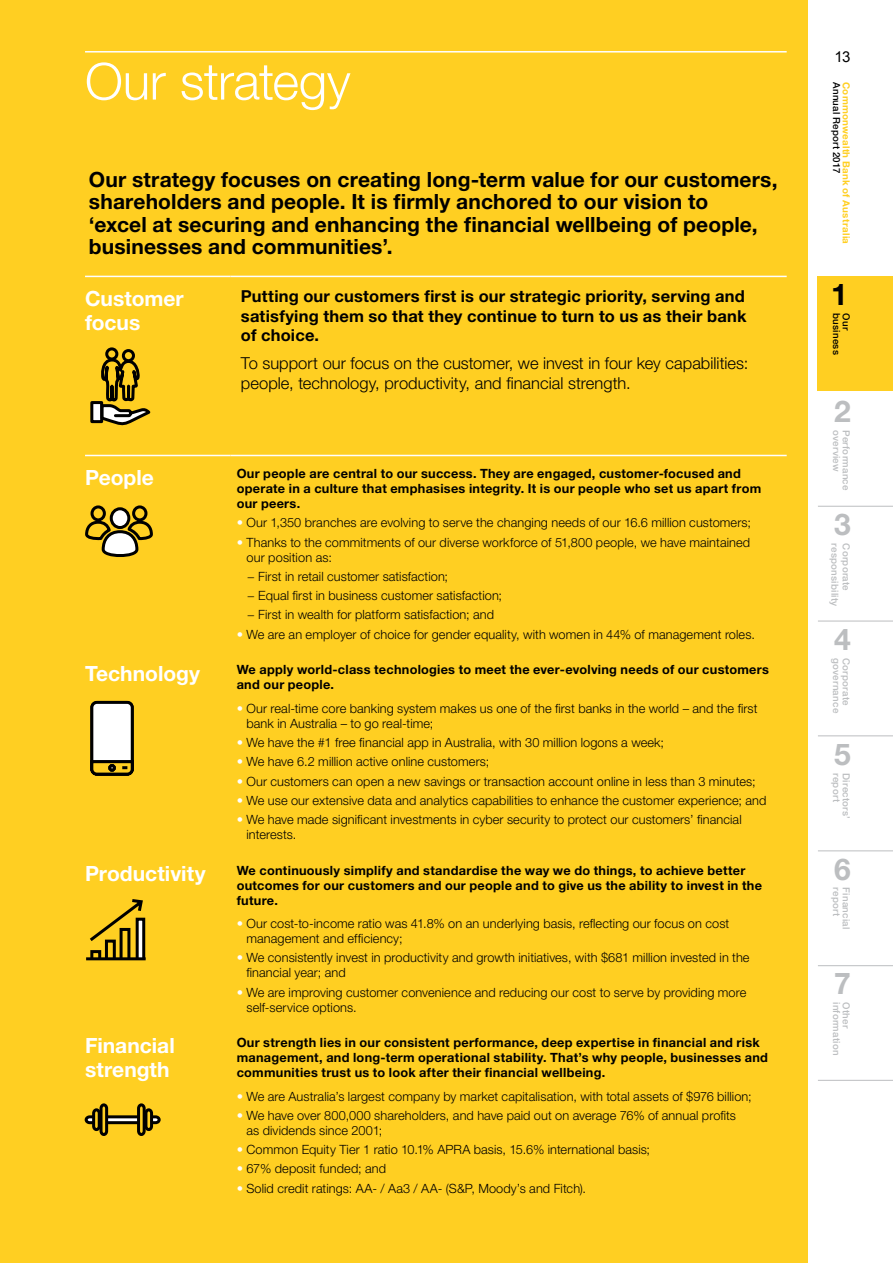
<style>
.page{position:relative;width:893px;height:1263px;background:#fff}
.page>*{position:absolute;margin:0;border:0;box-sizing:border-box;transform-origin:0 0}
.t1{font:300 51px "Helvetica Neue LT";letter-spacing:-.01em;color:#fff}
.t2{font:700 30px "Helvetica Neue LT";color:#bcbec0}
.t3{font:700 30px "Helvetica Neue LT";color:#000}
.t4{font:700 21px/22.5px "Helvetica Neue LT";letter-spacing:.005em;color:#000}
.t5{font:700 21px/24px "Helvetica Neue LT";color:#fff}
.t6{font:700 16.5px/19.5px "Helvetica Neue LT";letter-spacing:.01em;color:#000;text-align:justify}
.t7{font:300 16.5px/19.5px "Helvetica Neue LT";color:#000}
.t8{font:15px "Arial";color:#000}
.t9{font:300 12.75px/15px "Helvetica Neue LT";letter-spacing:.01em;color:#000}
.t10{font:700 12.75px/15px "Helvetica Neue LT";letter-spacing:.02em;color:#000}
.t11{font:500 9.75px "Helvetica Neue LT";letter-spacing:.02em;color:#bcbec0}
.t12{font:500 9.75px "Helvetica Neue LT";letter-spacing:.025em;color:#000}
.t13{font:700 9.75px "Helvetica Neue LT";letter-spacing:.03em;color:#ffcf22}
.s1{color:#fff}
</style>
<div class="page">
<div style="left:818px;top:276px;width:75px;height:115px;background:#ffcf22"></div>
<hr style="left:818px;top:506px;width:75px;height:1px;background:#bcbec0">
<hr style="left:818px;top:621px;width:75px;height:1px;background:#bcbec0">
<hr style="left:818px;top:735px;width:75px;height:1px;background:#bcbec0">
<hr style="left:818px;top:850px;width:75px;height:1px;background:#bcbec0">
<hr style="left:818px;top:965px;width:75px;height:1px;background:#bcbec0">
<hr style="left:818px;top:1080px;width:75px;height:1px;background:#bcbec0">
<div style="left:0;top:0;width:808px;height:1263px;background:#ffcf22"></div>
<hr style="left:85px;top:51px;width:702px;height:2px;background:#fff">
<svg style="left:85px;top:277px;width:702px;height:80px"></svg>
<hr style="left:85px;top:276px;width:146px;height:1px;background:#fff">
<hr style="left:231px;top:276px;width:556px;height:1px;background:#fff">
<hr style="left:85px;top:455px;width:146px;height:1px;background:#fff">
<hr style="left:231px;top:455px;width:556px;height:1px;background:#fff">
<svg style="left:85px;top:505px;width:68px;height:52px"></svg>
<svg style="left:87px;top:899px;width:58px;height:62px"></svg>
<div style="left:137px;top:919px;width:7px;height:41px;background:#fff"></div>
<div style="left:136px;top:918px;width:9px;height:43px;border:3px solid #000"></div>
<hr style="left:86px;top:957px;width:60px;height:3px;background:#000">
<div style="left:92px;top:702px;width:40px;height:72px;background:#fff;border-radius:5px"></div>
<div style="left:90px;top:701px;width:44px;height:75px;border:3px solid #000;border-radius:5px"></div>
<svg style="left:90px;top:759px;width:44px;height:17px"></svg>
<svg style="left:84px;top:1103px;width:77px;height:33px"></svg>
<div style="left:92px;top:403px;width:10px;height:19px;background:#fff"></div>
<div style="left:90px;top:401px;width:13px;height:22px;border:3px solid #000"></div>
<div style="left:107px;top:349px;width:10px;height:10px;background:#ffcf22;border-radius:50%"></div>
<div style="left:105px;top:347px;width:13px;height:13px;border:3px solid #000;border-radius:50%"></div>
<div style="left:123px;top:351px;width:10px;height:10px;background:#ffcf22;border-radius:50%"></div>
<div style="left:122px;top:349px;width:13px;height:13px;border:3px solid #000;border-radius:50%"></div>
<svg style="left:99px;top:357px;width:52px;height:69px"></svg>
<h1 class="t1" style="left:85px;top:50px;width:267px">Our strategy</h1>
<h3 class="t4" style="left:89px;top:167px;width:690px">Our strategy focuses on creating long-term value for our customers, shareholders and people. It is firmly anchored to our vision to<br>‘excel at securing and enhancing the financial wellbeing of people, businesses and communities’.</h3>
<h3 class="t5" style="left:85px;top:286px;width:100px">Customer focus</h3>
<p class="t6" style="left:241px;top:286px;width:507px">Putting our customers first is our strategic priority, serving and satisfying them so that they continue to turn to us as their bank of choice.</p>
<p class="t7" style="left:241px;top:353px;width:509px">To support our focus on the customer, we invest in four key capabilities: people, technology, productivity, and financial strength.</p>
<h3 class="t5" style="left:85px;top:465px;width:70px">People</h3>
<p class="t10" style="left:237px;top:466px;width:526px">Our people are central to our success. They are engaged, customer-focused and operate in a culture that emphasises integrity. It is our people who set us apart from our peers.</p>
<p class="t9" style="left:237px;top:515px;width:516px"><span class="s1">•</span> Our 1,350 branches are evolving to serve the changing needs of our 16.6 million customers;</p>
<p class="t9" style="left:246px;top:534px;width:505px;text-indent:-10px"><span class="s1">•</span> Thanks to the commitments of our diverse workforce of 51,800 people, we have maintained our position as:</p>
<p class="t9" style="left:247px;top:567px;width:256px;line-height:19.2px">− First in retail customer satisfaction;<br>− Equal first in business customer satisfaction; − First in wealth for platform satisfaction; and</p>
<p class="t9" style="left:237px;top:626px;width:520px"><span class="s1">•</span> We are an employer of choice for gender equality, with women in 44% of management roles.</p>
<h3 class="t5" style="left:85px;top:661px;width:116px">Technology</h3>
<p class="t10" style="left:237px;top:662px;width:534px">We apply world-class technologies to meet the ever-evolving needs of our customers and our people.</p>
<p class="t9" style="left:246px;top:700px;width:512px;text-indent:-10px"><span class="s1">•</span> Our real-time core banking system makes us one of the first banks in the world – and the first bank in Australia – to go real-time;</p>
<p class="t9" style="left:237px;top:735px;width:429px"><span class="s1">•</span> We have the #1 free financial app in Australia, with 30 million logons a week;</p>
<p class="t9" style="left:237px;top:754px;width:254px"><span class="s1">•</span> We have 6.2 million active online customers;</p>
<p class="t9" style="left:237px;top:773px;width:520px"><span class="s1">•</span> Our customers can open a new savings or transaction account online in less than 3 minutes;</p>
<p class="t9" style="left:237px;top:792px;width:531px"><span class="s1">•</span> We use our extensive data and analytics capabilities to enhance the customer experience; and</p>
<p class="t9" style="left:246px;top:812px;width:497px;text-indent:-10px"><span class="s1">•</span> We have made significant investments in cyber security to protect our customers’ financial interests.</p>
<h3 class="t5" style="left:85px;top:861px;width:122px">Productivity</h3>
<p class="t10" style="left:237px;top:862px;width:527px">We continuously simplify and standardise the way we do things, to achieve better outcomes for our customers and our people and to give us the ability to invest in the future.</p>
<p class="t9" style="left:246px;top:916px;width:484px;text-indent:-10px"><span class="s1">•</span> Our cost-to-income ratio was 41.8% on an underlying basis, reflecting our focus on cost management and efficiency;</p>
<p class="t9" style="left:246px;top:950px;width:505px;text-indent:-10px"><span class="s1">•</span> We consistently invest in productivity and growth initiatives, with $681 million invested in the financial year; and</p>
<p class="t9" style="left:246px;top:984px;width:501px;text-indent:-10px"><span class="s1">•</span> We are improving customer convenience and reducing our cost to serve by providing more self-service options.</p>
<h3 class="t5" style="left:85px;top:1033px;width:91px">Financial strength</h3>
<p class="t10" style="left:237px;top:1035px;width:533px">Our strength lies in our consistent performance, deep expertise in financial and risk management, and long-term operational stability. That’s why people, businesses and communities trust us to look after their financial wellbeing.</p>
<p class="t9" style="left:237px;top:1088px;width:516px"><span class="s1">•</span> We are Australia’s largest company by market capitalisation, with total assets of $976 billion;</p>
<p class="t9" style="left:246px;top:1107px;width:491px;text-indent:-10px"><span class="s1">•</span> We have over 800,000 shareholders, and have paid out on average 76% of annual profits as dividends since 2001;</p>
<p class="t9" style="left:237px;top:1142px;width:415px"><span class="s1">•</span> Common Equity Tier 1 ratio 10.1% APRA basis, 15.6% international basis;</p>
<p class="t9" style="left:237px;top:1161px;width:151px"><span class="s1">•</span> 67% deposit funded; and</p>
<p class="t9" style="left:237px;top:1180px;width:351px"><span class="s1">•</span> Solid credit ratings: AA- / Aa3 / AA- (S&amp;P, Moody’s and Fitch).</p>
<p class="t8" style="left:834px;top:47px;width:18px">13</p>
<p class="t12" style="left:842px;top:82px;width:93px;rotate:90deg">Annual Report 2017</p>
<p class="t13" style="left:852px;top:82px;width:164px;rotate:90deg">Commonwealth Bank of Australia</p>
<h2 class="t3" style="left:831px;top:276px;width:18px">1</h2>
<p class="t12" style="left:842px;top:313px;width:43px;rotate:90deg">business</p>
<p class="t12" style="left:852px;top:313px;width:19px;rotate:90deg">Our</p>
<h2 class="t2" style="left:834px;top:393px;width:18px">2</h2>
<p class="t11" style="left:852px;top:430px;width:62px;rotate:90deg">Performance</p>
<p class="t11" style="left:842px;top:430px;width:43px;rotate:90deg">overview</p>
<h2 class="t2" style="left:834px;top:506px;width:18px">3</h2>
<p class="t11" style="left:852px;top:543px;width:49px;rotate:90deg">Corporate</p>
<p class="t11" style="left:841px;top:543px;width:65px;rotate:90deg">responsibility</p>
<h2 class="t2" style="left:834px;top:621px;width:18px">4</h2>
<p class="t11" style="left:852px;top:658px;width:49px;rotate:90deg">Corporate</p>
<p class="t11" style="left:842px;top:658px;width:56px;rotate:90deg">governance</p>
<h2 class="t2" style="left:834px;top:736px;width:18px">5</h2>
<p class="t11" style="left:852px;top:773px;width:47px;rotate:90deg">Directors’</p>
<p class="t11" style="left:842px;top:773px;width:30px;rotate:90deg">report</p>
<h2 class="t2" style="left:834px;top:851px;width:18px">6</h2>
<p class="t11" style="left:852px;top:887px;width:44px;rotate:90deg">Financial</p>
<p class="t11" style="left:842px;top:887px;width:30px;rotate:90deg">report</p>
<h2 class="t2" style="left:834px;top:965px;width:18px">7</h2>
<p class="t11" style="left:852px;top:1002px;width:28px;rotate:90deg">Other</p>
<p class="t11" style="left:842px;top:1002px;width:55px;rotate:90deg">information</p>
</div>
